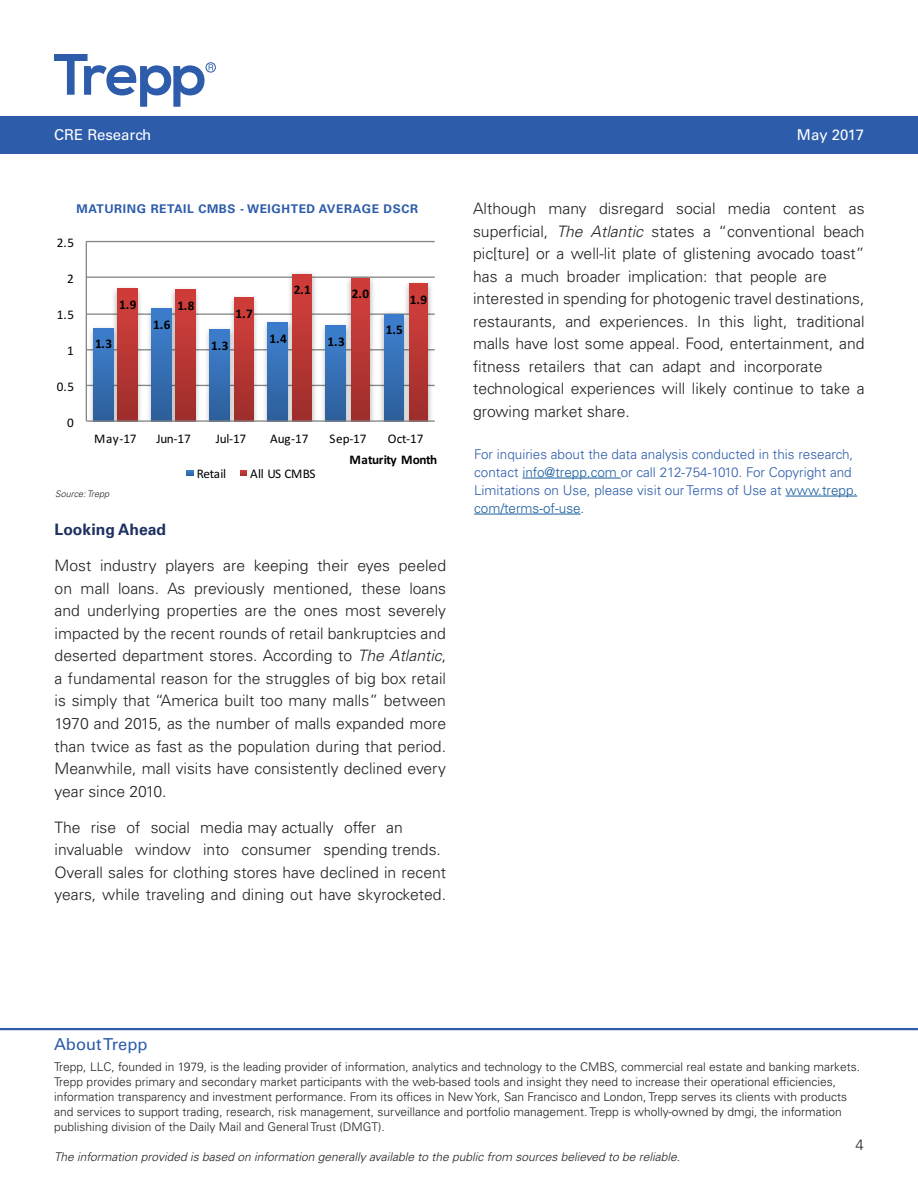
<style>
.page{position:relative;width:918px;height:1188px;background:#fff}
.page>*{position:absolute;margin:0;border:0;box-sizing:border-box;transform-origin:0 0}
.t1{font:16.5px "Univers LT Std";color:#2c5caa}
.body_paragraph{font:300 15.75px/22.5px "Univers LT Std";color:#231f20}
.subheader{font:700 15.75px "Univers LT Std";color:#1e3061}
.t2{font:15px "Univers LT Std";color:#fff}
.t3{font:300 15px "Univers LT Std";color:#231f20}
.t4{font:300 13.5px/18px "Univers LT Std";color:#2c5caa}
.t5{font:700 13.2px/21px "Calibri";letter-spacing:-.035em;color:#000}
.t6{font:13.2px "Calibri";letter-spacing:-.005em;color:#000}
.t7{font:13.2px "Calibri";letter-spacing:-.03em;color:#000}
.t8{font:300 12px/15px "Univers LT Std";color:#231f20}
.t9{font:italic 300 12px "Univers LT Std";color:#231f20}
.t10{font:700 12px "Univers LT Std";letter-spacing:.05em;color:#2c5caa}
.Source{font:italic 300 9px "Univers LT Std";color:#231f20}
.s1{font-weight:400}
.s2{font-style:italic}
.s3{color:#175d9e}
</style>
<div class="page">
<hr style="left:0;top:1028px;width:918px;height:2px;background:#2c5caa">
<div style="left:0;top:116px;width:918px;height:38px;background:#2c5caa"></div>
<div style="left:206px;top:62px;width:10px;height:11px;border:1px solid #2c5caa;border-radius:50%"></div>
<svg style="left:54px;top:54px;width:159px;height:53px"></svg>
<hr style="left:522px;top:478px;width:99px;height:1px;background:#175d9e">
<hr style="left:786px;top:496px;width:71px;height:1px;background:#175d9e">
<hr style="left:474px;top:514px;width:107px;height:1px;background:#175d9e">
<hr style="left:86px;top:385px;width:349px;height:1px;background:#868686">
<hr style="left:86px;top:349px;width:349px;height:1px;background:#868686">
<hr style="left:86px;top:313px;width:349px;height:2px;background:#868686">
<hr style="left:86px;top:277px;width:349px;height:1px;background:#868686">
<hr style="left:86px;top:241px;width:349px;height:1px;background:#868686">
<img style="left:87px;top:327px;width:23px;height:93px">
<img style="left:145px;top:307px;width:24px;height:113px">
<img style="left:203px;top:328px;width:24px;height:92px">
<img style="left:261px;top:321px;width:25px;height:99px">
<img style="left:319px;top:324px;width:24px;height:96px">
<img style="left:377px;top:312px;width:24px;height:108px">
<img style="left:111px;top:287px;width:33px;height:133px">
<img style="left:170px;top:288px;width:32px;height:132px">
<img style="left:228px;top:296px;width:32px;height:124px">
<img style="left:286px;top:272px;width:32px;height:148px">
<img style="left:344px;top:276px;width:32px;height:144px">
<img style="left:404px;top:282px;width:30px;height:138px">
<div style="left:94px;top:328px;width:19px;height:94px;background:linear-gradient(to bottom,#3e80d0,#2d5f9b)"></div>
<div style="left:152px;top:308px;width:19px;height:114px;background:linear-gradient(to bottom,#3e80d0,#2d5f9a)"></div>
<div style="left:210px;top:329px;width:20px;height:93px;background:linear-gradient(to bottom,#3e80d0,#2d5f9a)"></div>
<div style="left:268px;top:323px;width:20px;height:99px;background:linear-gradient(to bottom,#3e80d0,#2d5f9a)"></div>
<div style="left:326px;top:325px;width:20px;height:97px;background:linear-gradient(to bottom,#3e80d0,#2d5f9a)"></div>
<div style="left:384px;top:313px;width:20px;height:109px;background:linear-gradient(to bottom,#3e80d0,#2d5f9a)"></div>
<div style="left:117px;top:288px;width:20px;height:134px;background:linear-gradient(to bottom,#d43f3c,#9e2e2c)"></div>
<div style="left:175px;top:290px;width:20px;height:132px;background:linear-gradient(to bottom,#d43f3c,#9e2e2c)"></div>
<div style="left:235px;top:298px;width:18px;height:124px;background:linear-gradient(to bottom,#d43f3c,#9e2e2c)"></div>
<div style="left:293px;top:274px;width:18px;height:148px;background:linear-gradient(to bottom,#d43f3c,#9e2e2c)"></div>
<div style="left:351px;top:278px;width:18px;height:144px;background:linear-gradient(to bottom,#d43f3c,#9d2e2c)"></div>
<div style="left:409px;top:283px;width:19px;height:139px;background:linear-gradient(to bottom,#d43f3c,#9d2e2b)"></div>
<hr style="left:86px;top:242px;width:1px;height:179px;background:#868686">
<hr style="left:86px;top:420px;width:349px;height:2px;background:#868686">
<svg style="left:186px;top:470px;width:8px;height:6px"></svg>
<svg style="left:240px;top:470px;width:7px;height:6px"></svg>
<p class="t2" style="left:54px;top:126px;width:99px">CRE Research</p>
<p class="t2" style="left:797px;top:126px;width:69px">May 2017</p>
<p class="t10" style="left:77px;top:202px;width:343px">MATURING RETAIL CMBS - WEIGHTED AVERAGE DSCR</p>
<p class="t6" style="left:57px;top:233px;width:19px">2.5</p>
<p class="t6" style="left:67px;top:269px;width:8px">2</p>
<p class="t6" style="left:57px;top:305px;width:19px">1.5</p>
<p class="t6" style="left:67px;top:341px;width:8px">1</p>
<p class="t6" style="left:57px;top:377px;width:19px">0.5</p>
<p class="t6" style="left:67px;top:413px;width:8px">0</p>
<p class="t5" style="left:95px;top:333px;width:19px">1.3</p>
<p class="t5" style="left:119px;top:293px;width:19px">1.9</p>
<p class="t5" style="left:177px;top:295px;width:19px">1.8</p>
<p class="t5" style="left:153px;top:313px;width:19px">1.6</p>
<p class="t5" style="left:236px;top:303px;width:19px">1.7</p>
<p class="t5" style="left:211px;top:334px;width:19px">1.3</p>
<p class="t5" style="left:294px;top:279px;width:19px">2.1</p>
<p class="t5" style="left:352px;top:282px;width:19px">2.0</p>
<p class="t5" style="left:269px;top:328px;width:19px">1.4</p>
<p class="t5" style="left:328px;top:331px;width:19px">1.3</p>
<p class="t5" style="left:410px;top:289px;width:19px">1.9</p>
<p class="t5" style="left:386px;top:319px;width:19px">1.5</p>
<p class="t6" style="left:94px;top:430px;width:44px">May-17</p>
<p class="t6" style="left:156px;top:430px;width:36px">Jun-17</p>
<p class="t6" style="left:216px;top:430px;width:32px">Jul-17</p>
<p class="t6" style="left:270px;top:430px;width:40px">Aug-17</p>
<p class="t6" style="left:330px;top:430px;width:39px">Sep-17</p>
<p class="t5" style="left:350px;top:428px;width:89px;text-indent:38px"><span class="s1">Oct-17<br></span>Maturity Month</p>
<p class="t6" style="left:197px;top:464px;width:31px">Retail</p>
<p class="t7" style="left:250px;top:464px;width:67px">All US CMBS</p>
<p class="Source" style="left:55px;top:489px;width:55px">Source: Trepp</p>
<p class="subheader" style="left:55px;top:521px;width:113px">Looking Ahead</p>
<p class="body_paragraph" style="left:55px;top:555px;width:393px;text-align:justify">Most industry players are keeping their eyes peeled on mall loans. As previously mentioned, these loans and underlying properties are the ones most severely impacted by the recent rounds of retail bankruptcies and deserted department stores. According to <span class="s2">The Atlantic</span>, a fundamental reason for the struggles of big box retail is simply that “America built too many malls” between 1970 and 2015, as the number of malls expanded more than twice as fast as the population during that period.<br>Meanwhile, mall visits have consistently declined every year since 2010.</p>
<p class="body_paragraph" style="left:55px;top:816px;width:393px">The rise of social media may actually offer an invaluable window into consumer spending trends.<br>Overall sales for clothing stores have declined in recent years, while traveling and dining out have skyrocketed.</p>
<p class="body_paragraph" style="left:473px;top:197px;width:393px">Although many disregard social media content as superficial, <span class="s2">The Atlantic</span> states a “conventional beach pic[ture] or a well-lit plate of glistening avocado toast” has a much broader implication: that people are interested in spending for photogenic travel destinations, restaurants, and experiences. In this light, traditional malls have lost some appeal. Food, entertainment, and fitness retailers that can adapt and incorporate technological experiences will likely continue to take a growing market share.</p>
<p class="t4" style="left:474px;top:445px;width:385px">For inquiries about the data analysis conducted in this research, contact <span class="s3">info@trepp.com</span> or call 212-754-1010. For Copyright and Limitations on Use, please visit our Terms of Use at <span class="s3">www.trepp. com/terms-of-use</span>.</p>
<p class="t1" style="left:54px;top:1034px;width:95px">About Trepp</p>
<p class="t8" style="left:54px;top:1059px;width:808px">Trepp, LLC, founded in 1979, is the leading provider of information, analytics and technology to the CMBS, commercial real estate and banking markets.<br>Trepp provides primary and secondary market participants with the web-based tools and insight they need to increase their operational efficiencies, information transparency and investment performance. From its offices in New York, San Francisco and London, Trepp serves its clients with products and services to support trading, research, risk management, surveillance and portfolio management. Trepp is wholly-owned by dmgi, the information publishing division of the Daily Mail and General Trust (DMGT).</p>
<p class="t9" style="left:54px;top:1150px;width:628px">The information provided is based on information generally available to the public from sources believed to be reliable.</p>
<p class="t3" style="left:856px;top:1135px;width:10px">4</p>
</div>
